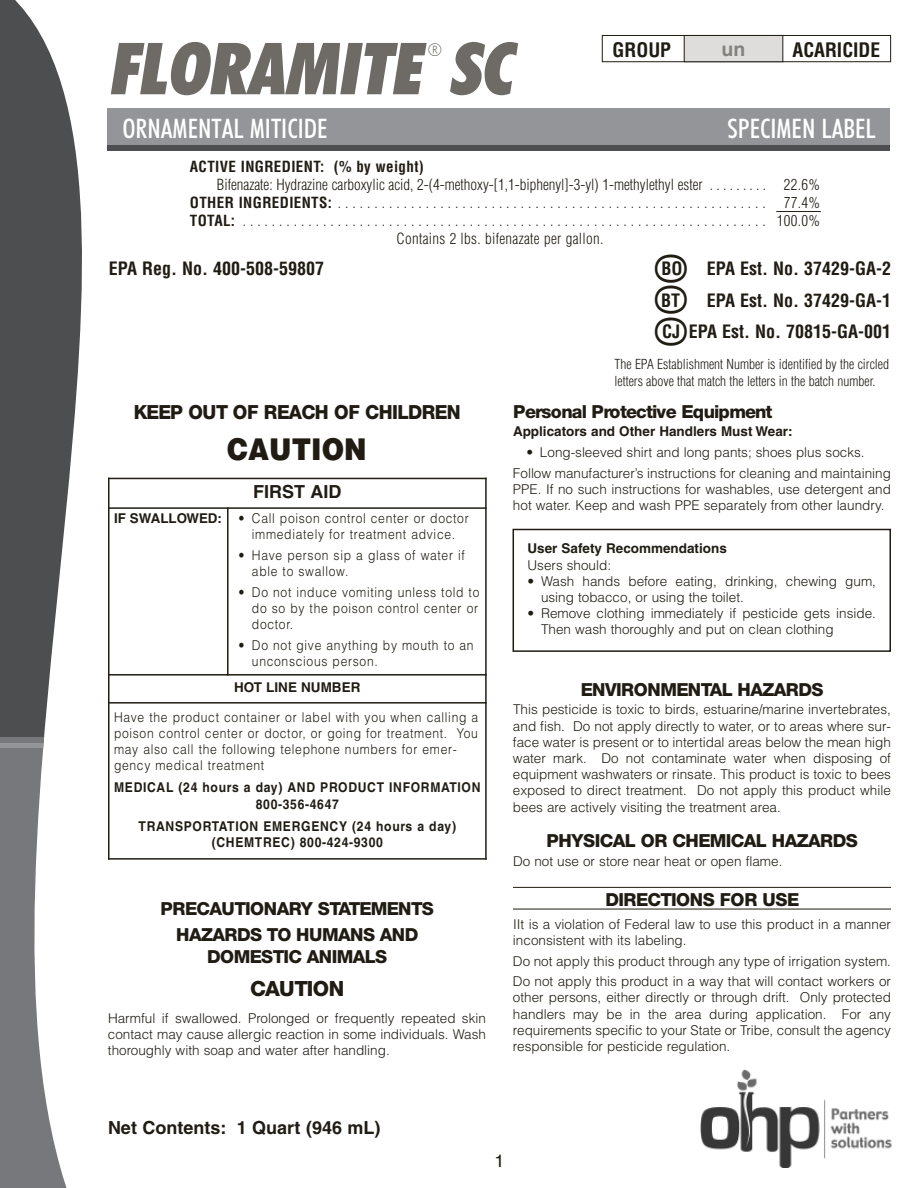
<style>
.page{position:relative;width:918px;height:1188px;background:#fff}
.page>*{position:absolute;margin:0;border:0;box-sizing:border-box;transform-origin:0 0}
.t1{font:italic 700 expanded 72px "Futuri Condensed SW";color:#6e6b66}
.t2{font:300 42.15px "Helvetica";color:#201c14}
.t3{font:900 30px "Helvetica";color:#201c14;scale:.9 1}
.t4{font:27px "Futuri Condensed SW";color:#fff}
.t5{font:800 21px "Helvetica Neue";letter-spacing:-.035em;color:#201c14}
.t6{font:800 19.5px "Helvetica Neue";letter-spacing:-.035em;color:#201c14;scale:.96 1}
.t7{font:700 condensed 19.5px "Helvetica";color:#201c14}
.t8{font:700 19.5px "Helvetica";color:#84827d}
.t9{font:800 18px/26.1px "Helvetica Neue";letter-spacing:-.035em;color:#201c14;text-align:center}
.t10{font:700 condensed 18px/31.3px "Helvetica";color:#201c14;text-align:right}
.t11{font:700 18px "Helvetica";color:#201c14}
.t12{font:800 18px "Helvetica Neue";letter-spacing:-.055em;color:#201c14}
.t13{font:300 18px "Futuri SW";color:#6e6b66}
.t14{font:18px "Helvetica";color:#201c14}
.t15{font:300 condensed 15px "Helvetica";color:#201c14}
.t16{font:300 condensed 15px "Helvetica";letter-spacing:.02em;color:#201c14}
.t17{font:700 condensed 15px "Helvetica";letter-spacing:.025em;color:#201c14}
.t18{font:300 13.5px/16.2px "Helvetica";color:#201c14}
.t19{font:300 13.5px/16.2px "Helvetica";letter-spacing:.055em;color:#201c14;scale:.9 1}
.t20{font:700 13.5px/16.2px "Helvetica";letter-spacing:.055em;color:#201c14;text-align:center;scale:.9 1}
.t21{font:300 condensed 13.5px/16.2px "Helvetica";color:#201c14}
.t22{font:700 13.5px "Helvetica";color:#201c14}
.t23{font:300 13.5px/16.2px "Helvetica";color:#201c14;text-align:justify;scale:.9 1}
.s1{font-weight:700}
</style>
<div class="page">
<div style="left:107px;top:109px;width:783px;height:37px;background:#939598"></div>
<div style="left:107px;top:146px;width:783px;height:5px;background:#4d4e4f"></div>
<svg style="left:0;top:0;width:82px;height:737px;fill:#4d4e4f"></svg>
<svg style="left:0;top:748px;width:67px;height:440px;fill:#76787b"></svg>
<svg style="left:0;top:742px;width:44px;height:6px"></svg>
<svg style="left:0;top:737px;width:45px;height:5px"></svg>
<hr style="left:776px;top:211px;width:45px;height:1px;background:#201c14">
<img style="left:701px;top:1070px;width:191px;height:98px">
<div style="left:602px;top:35px;width:289px;height:27px;border:1px solid #201c14"></div>
<div style="left:684px;top:35px;width:99px;height:27px;background:#dedddc"></div>
<div style="left:684px;top:35px;width:99px;height:27px;border:1px solid #201c14"></div>
<hr style="left:513px;top:887px;width:378px;height:1px;background:#201c14">
<hr style="left:513px;top:909px;width:378px;height:1px;background:#201c14">
<hr style="left:108px;top:478px;width:2px;height:382px;background:#201c14">
<hr style="left:227px;top:507px;width:2px;height:169px;background:#201c14">
<hr style="left:485px;top:478px;width:2px;height:382px;background:#201c14">
<hr style="left:108px;top:478px;width:379px;height:1px;background:#201c14">
<hr style="left:108px;top:507px;width:379px;height:2px;background:#201c14">
<hr style="left:108px;top:674px;width:379px;height:2px;background:#201c14">
<hr style="left:108px;top:702px;width:379px;height:2px;background:#201c14">
<hr style="left:108px;top:858px;width:379px;height:2px;background:#201c14">
<div style="left:513px;top:529px;width:378px;height:123px;border:2px solid #201c14"></div>
<h1 class="t1" style="left:108px;top:27px;width:405px">FLORAMITE SC</h1>
<h3 class="t13" style="left:428px;top:40px;width:16px">®</h3>
<h3 class="t7" style="left:613px;top:38px;width:60px">GROUP</h3>
<h3 class="t8" style="left:722px;top:42px;width:25px">un</h3>
<h3 class="t7" style="left:793px;top:38px;width:89px">ACARICIDE</h3>
<h3 class="t4" style="left:122px;top:113px;width:207px">ORNAMENTAL MITICIDE</h3>
<h3 class="t4" style="left:728px;top:113px;width:150px">SPECIMEN LABEL</h3>
<p class="t17" style="left:190px;top:158px;width:235px">ACTIVE INGREDIENT: (% by weight)</p>
<p class="t15" style="left:217px;top:176px;width:605px">Bifenazate: Hydrazine carboxylic acid, 2-(4-methoxy-[1,1-biphenyl]-3-yl) 1-methylethyl ester . . . . . . . . . 22.6%</p>
<p class="t15" style="left:190px;top:194px;width:632px"><span class="s1">OTHER INGREDIENTS:</span> . . . . . . . . . . . . . . . . . . . . . . . . . . . . . . . . . . . . . . . . . . . . . . . . . . . . . . . . . . . 77.4%</p>
<p class="t15" style="left:190px;top:212px;width:632px"><span class="s1">TOTAL:</span> . . . . . . . . . . . . . . . . . . . . . . . . . . . . . . . . . . . . . . . . . . . . . . . . . . . . . . . . . . . . . . . . . . . . . . . . 100.0%</p>
<p class="t16" style="left:396px;top:230px;width:209px">Contains 2 lbs. bifenazate per gallon.</p>
<h3 class="t10" style="left:109px;top:253px;width:217px">EPA Reg. No. 400-508-59807</h3>
<h3 class="t10" style="left:661px;top:253px;width:23px">BO</h3>
<h3 class="t10" style="left:707px;top:253px;width:186px">EPA Est. No. 37429-GA-2</h3>
<h3 class="t10" style="left:661px;top:285px;width:21px">BT</h3>
<h2 class="t2" style="left:656px;top:348px;width:97px;rotate:-90deg">OOO</h2>
<h3 class="t10" style="left:662px;top:285px;width:230px">EPA Est. No. 37429-GA-1<br>CJ EPA Est. No. 70815-GA-001</h3>
<p class="t21" style="left:614px;top:357px;width:276px">The EPA Establishment Number is identified by the circled letters above that match the letters in the batch number.</p>
<h3 class="t6" style="left:134px;top:405px;width:342px">KEEP OUT OF REACH OF CHILDREN</h3>
<h3 class="t3" style="left:227px;top:439px;width:156px">CAUTION</h3>
<h3 class="t11" style="left:253px;top:485px;width:90px">FIRST AID</h3>
<p class="t19" style="left:252px;top:511px;width:242px;text-indent:-138px"><span class="s1">IF SWALLOWED:</span> • Call poison control center or doctor immediately for treatment advice.</p>
<p class="t19" style="left:252px;top:548px;width:238px;text-indent:-13px">• Have person sip a glass of water if able to swallow.</p>
<p class="t23" style="left:252px;top:585px;width:254px;text-indent:-13px">• Do not induce vomiting unless told to do so by the poison control center or doctor.</p>
<p class="t19" style="left:252px;top:638px;width:248px;text-indent:-14px">• Do not give anything by mouth to an unconscious person.</p>
<p class="t22" style="left:234px;top:683px;width:128px">HOT LINE NUMBER</p>
<p class="t19" style="left:114px;top:710px;width:406px">Have the product container or label with you when calling a poison control center or doctor, or going for treatment. You may also call the following telephone numbers for emer&shy;gency medical treatment</p>
<p class="t20" style="left:114px;top:781px;width:409px">MEDICAL (24 hours a day) AND PRODUCT INFORMATION<br>800-356-4647</p>
<p class="t20" style="left:139px;top:819px;width:354px">TRANSPORTATION EMERGENCY (24 hours a day) (CHEMTREC) 800-424-9300</p>
<h3 class="t9" style="left:160px;top:897px;width:275px">PRECAUTIONARY STATEMENTS<br>HAZARDS TO HUMANS AND</h3>
<h3 class="t9" style="left:207px;top:945px;width:182px">DOMESTIC ANIMALS</h3>
<h3 class="t5" style="left:250px;top:981px;width:96px">CAUTION</h3>
<p class="t18" style="left:108px;top:1011px;width:380px;text-align:justify">Harmful if swallowed. Prolonged or frequently repeated skin contact may cause allergic reaction in some individuals. Wash thoroughly with soap and water after handling.</p>
<h3 class="t12" style="left:513px;top:405px;width:261px">Personal Protective Equipment</h3>
<p class="t22" style="left:513px;top:426px;width:281px">Applicators and Other Handlers Must Wear:</p>
<p class="t18" style="left:513px;top:443px;width:380px;line-height:20.7px;text-indent:14px">• Long-sleeved shirt and long pants; shoes plus socks.<br>Follow manufacturer’s instructions for cleaning and maintaining</p>
<p class="t18" style="left:513px;top:482px;width:380px">PPE. If no such instructions for washables, use detergent and hot water. Keep and wash PPE separately from other laundry.</p>
<p class="t22" style="left:528px;top:544px;width:201px">User Safety Recommendations</p>
<p class="t18" style="left:528px;top:558px;width:85px">Users should:</p>
<p class="t18" style="left:541px;top:574px;width:336px;text-indent:-13px">• Wash hands before eating, drinking, chewing gum, using tobacco, or using the toilet.</p>
<p class="t18" style="left:541px;top:607px;width:336px;text-indent:-13px">• Remove clothing immediately if pesticide gets inside.<br>Then wash thoroughly and put on clean clothing</p>
<h3 class="t9" style="left:581px;top:678px;width:244px">ENVIRONMENTAL HAZARDS</h3>
<p class="t18" style="left:513px;top:703px;width:380px;text-align:justify">This pesticide is toxic to birds, estuarine/marine invertebrates, and fish. Do not apply directly to water, or to areas where sur&shy;face water is present or to intertidal areas below the mean high water mark. Do not contaminate water when disposing of equipment washwaters or rinsate. This product is toxic to bees exposed to direct treatment. Do not apply this product while bees are actively visiting the treatment area.</p>
<h3 class="t9" style="left:547px;top:829px;width:313px">PHYSICAL OR CHEMICAL HAZARDS</h3>
<p class="t18" style="left:513px;top:854px;width:271px">Do not use or store near heat or open flame.</p>
<h3 class="t9" style="left:605px;top:888px;width:196px">DIRECTIONS FOR USE</h3>
<p class="t18" style="left:513px;top:917px;width:380px">IIt is a violation of Federal law to use this product in a manner inconsistent with its labeling.</p>
<p class="t18" style="left:513px;top:952px;width:380px;line-height:20.7px">Do not apply this product through any type of irrigation system.<br>Do not apply this product in a way that will contact workers or</p>
<p class="t18" style="left:513px;top:991px;width:380px;text-align:justify">other persons, either directly or through drift. Only protected handlers may be in the area during application. For any requirements specific to your State or Tribe, consult the agency responsible for pesticide regulation.</p>
<h3 class="t11" style="left:108px;top:1121px;width:274px">Net Contents: 1 Quart (946 mL)</h3>
<h3 class="t14" style="left:494px;top:1154px;width:12px">1</h3>
</div>
